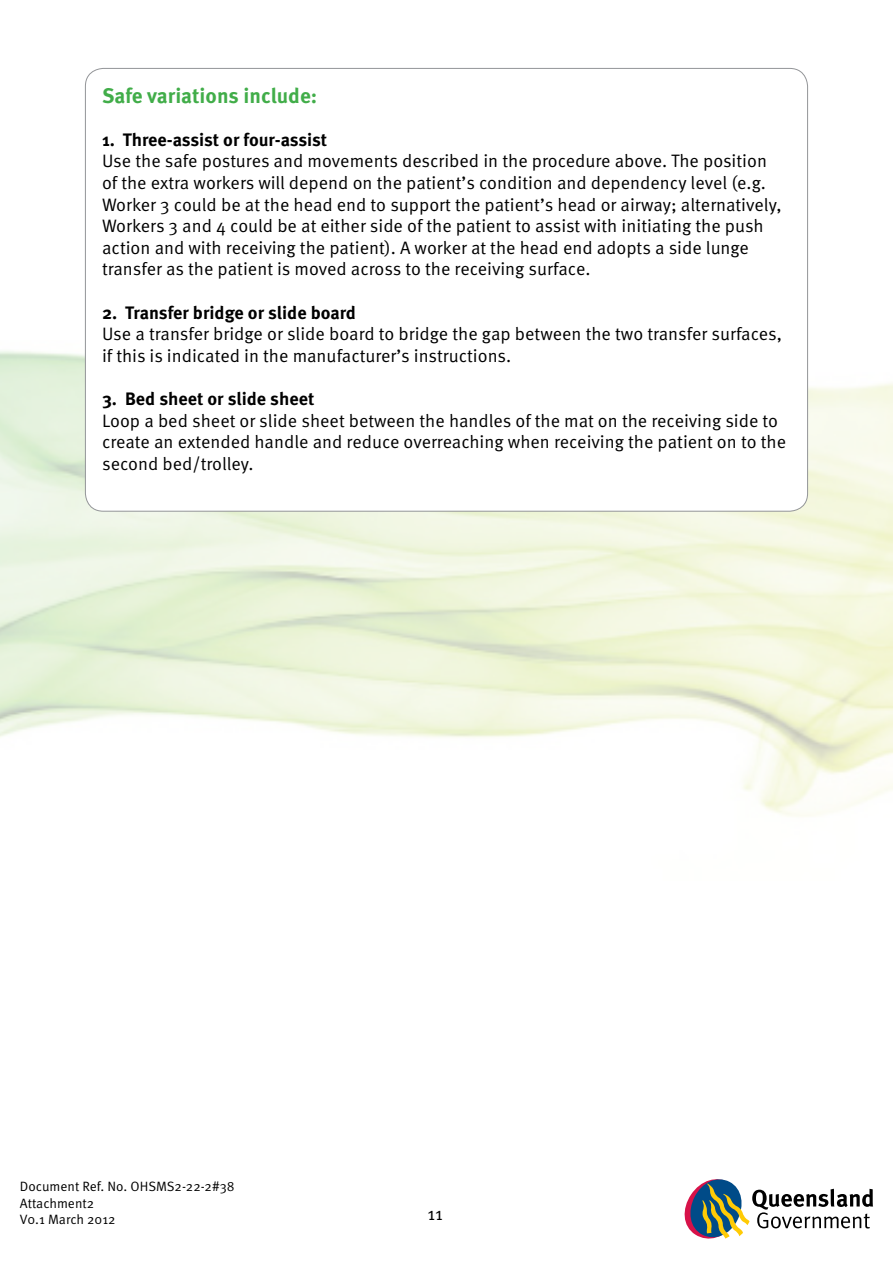
<style>
.page{position:relative;width:893px;height:1263px;background:#fff}
.page>*{position:absolute;margin:0;border:0;box-sizing:border-box;transform-origin:0 0}
.t1{font:700 21px "Meta Pro";color:#41ad49}
.t2{font:18px/21.6px "Meta Pro";color:#000}
.t3{font:700 18px "Meta Pro";color:#000}
.t4{font:13.5px/16.2px "Meta Pro";color:#000}
</style>
<div class="page">
<svg style="left:684px;top:1179px;width:189px;height:60px"></svg>
<p class="t1" style="left:102px;top:82px;width:217px">Safe variations include:</p>
<p class="t3" style="left:102px;top:128px;width:227px">1. Three-assist or four-assist</p>
<p class="t2" style="left:102px;top:151px;width:681px">Use the safe postures and movements described in the procedure above. The position of the extra workers will depend on the patient’s condition and dependency level (e.g.<br>Worker 3 could be at the head end to support the patient’s head or airway; alternatively, Workers 3 and 4 could be at either side of the patient to assist with initiating the push action and with receiving the patient). A worker at the head end adopts a side lunge transfer as the patient is moved across to the receiving surface.</p>
<p class="t3" style="left:102px;top:301px;width:255px">2. Transfer bridge or slide board</p>
<p class="t2" style="left:102px;top:324px;width:681px">Use a transfer bridge or slide board to bridge the gap between the two transfer surfaces, if this is indicated in the manufacturer’s instructions.</p>
<p class="t3" style="left:102px;top:387px;width:214px">3. Bed sheet or slide sheet</p>
<p class="t2" style="left:102px;top:410px;width:685px">Loop a bed sheet or slide sheet between the handles of the mat on the receiving side to create an extended handle and reduce overreaching when receiving the patient on to the second bed/trolley.</p>
<p class="t4" style="left:20px;top:1179px;width:216px">Document Ref. No. OHSMS2-22-2#38<br>Attachment2<br>V0.1 March 2012</p>
<p class="t2" style="left:427px;top:1204px;width:17px">11</p>
</div>
